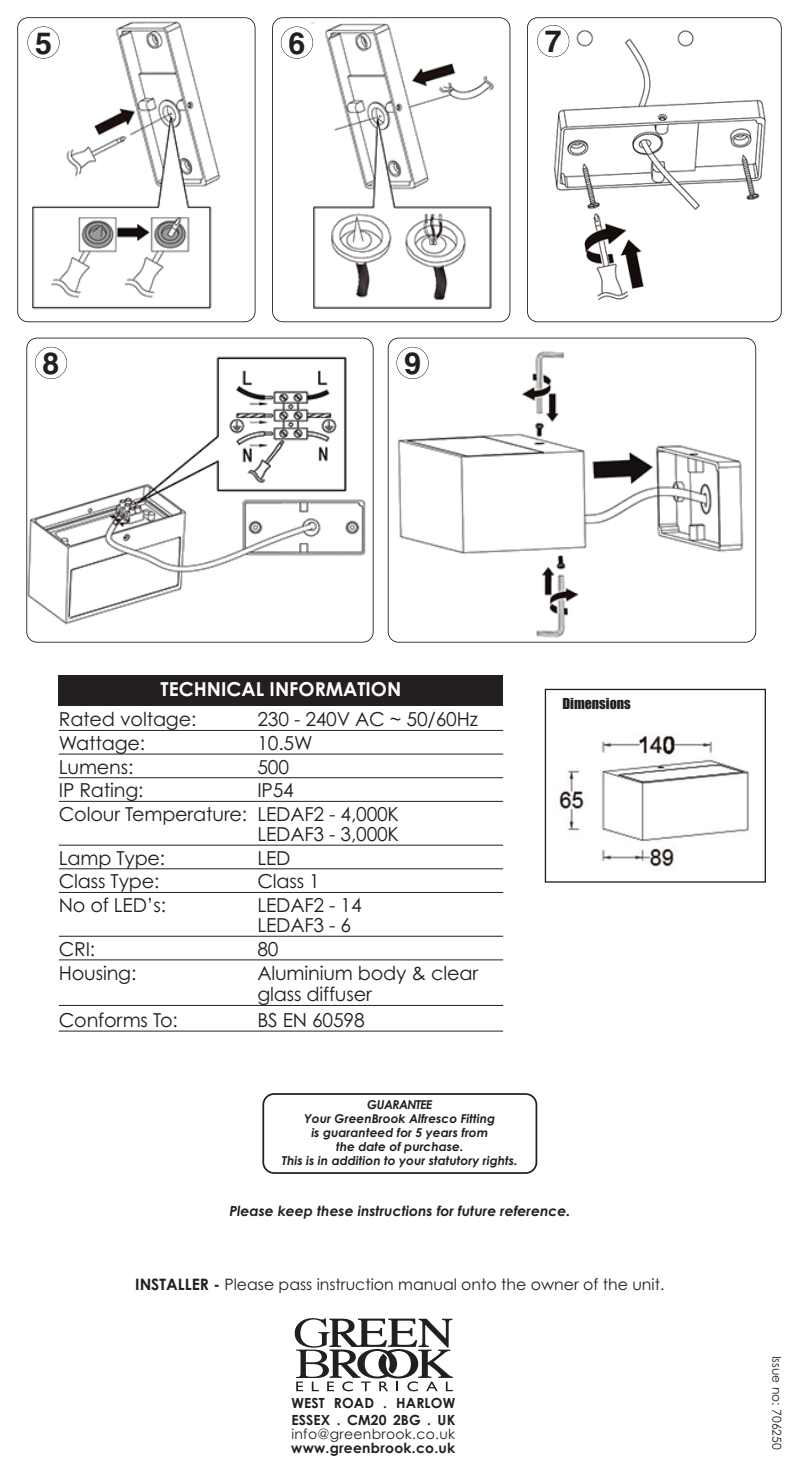
<style>
.page{position:relative;width:799px;height:1479px;background:#fff}
.page>*{position:absolute;margin:0;border:0;box-sizing:border-box;transform-origin:0 0}
.t1{font:700 30.45px "Helvetica";color:#231f20}
.t2{font:19.25px/23.6px "Century Gothic";letter-spacing:-.01em;color:#231f20}
.t3{font:700 19.25px "Century Gothic";color:#fff}
.t4{font:15.75px "Century Gothic";color:#231f20}
.t5{font:700 14px/17.2px "Century Gothic";letter-spacing:.01em;color:#231f20}
.t6{font:italic 700 14px "Century Gothic";color:#231f20}
.t7{font:14px "Century Gothic";letter-spacing:.025em;color:#231f20}
.t8{font:14px "Impact";color:#231f20}
.t9{font:italic 700 12.25px/13.8px "Century Gothic";color:#231f20;text-align:center}
.t10{font:12.25px "Century Gothic";color:#231f20}
.s1{font-weight:700}
</style>
<div class="page">
<div style="left:59px;top:674px;width:444px;height:31px;background:#231f20"></div>
<hr style="left:59px;top:730px;width:444px;height:1px;background:#231f20">
<hr style="left:59px;top:753px;width:444px;height:1px;background:#231f20">
<hr style="left:59px;top:777px;width:444px;height:1px;background:#231f20">
<hr style="left:59px;top:801px;width:444px;height:1px;background:#231f20">
<hr style="left:59px;top:844px;width:444px;height:1px;background:#231f20">
<hr style="left:59px;top:868px;width:444px;height:1px;background:#231f20">
<hr style="left:59px;top:892px;width:444px;height:1px;background:#231f20">
<hr style="left:59px;top:935px;width:444px;height:1px;background:#231f20">
<hr style="left:59px;top:959px;width:444px;height:1px;background:#231f20">
<hr style="left:59px;top:1004px;width:444px;height:1px;background:#231f20">
<hr style="left:59px;top:1030px;width:444px;height:1px;background:#231f20">
<svg style="left:295px;top:1318px;width:158px;height:72px"></svg>
<svg style="left:262px;top:1093px;width:275px;height:80px"></svg>
<img style="left:559px;top:735px;width:190px;height:132px">
<div style="left:544px;top:688px;width:221px;height:194px;border:1px solid #231f20"></div>
<img style="left:28px;top:18px;width:226px;height:292px">
<div style="left:17px;top:17px;width:238px;height:305px;border:2px solid #231f20;border-radius:11px"></div>
<img style="left:273px;top:18px;width:236px;height:300px">
<div style="left:272px;top:17px;width:238px;height:305px;border:2px solid #231f20;border-radius:11px"></div>
<div style="left:281px;top:26px;width:32px;height:33px;border:1px solid #231f20;border-radius:50%"></div>
<img style="left:537px;top:18px;width:243px;height:283px">
<div style="left:527px;top:17px;width:254px;height:305px;border:2px solid #231f20;border-radius:11px"></div>
<div style="left:27px;top:26px;width:33px;height:33px;border:1px solid #231f20;border-radius:50%"></div>
<div style="left:537px;top:25px;width:32px;height:32px;border:1px solid #231f20;border-radius:50%"></div>
<img style="left:29px;top:352px;width:337px;height:273px">
<div style="left:26px;top:337px;width:347px;height:305px;border:2px solid #231f20;border-radius:11px"></div>
<img style="left:388px;top:338px;width:367px;height:303px;border-radius:10px">
<div style="left:387px;top:337px;width:369px;height:305px;border:2px solid #231f20;border-radius:11px"></div>
<div style="left:396px;top:347px;width:32px;height:32px;border:1px solid #231f20;border-radius:50%"></div>
<div style="left:35px;top:347px;width:32px;height:32px;border:1px solid #231f20;border-radius:50%"></div>
<h1 class="t1" style="left:35px;top:25px;width:18px">5</h1>
<h1 class="t1" style="left:288px;top:25px;width:18px">6</h1>
<h1 class="t1" style="left:544px;top:24px;width:18px">7</h1>
<h1 class="t1" style="left:43px;top:345px;width:18px">8</h1>
<h1 class="t1" style="left:404px;top:345px;width:18px">9</h1>
<p class="t3" style="left:161px;top:678px;width:242px">TECHNICAL INFORMATION</p>
<p class="t2" style="left:59px;top:708px;width:139px">Rated voltage:</p>
<p class="t2" style="left:257px;top:708px;width:222px">230 - 240V AC ~ 50/60Hz</p>
<p class="t2" style="left:59px;top:731px;width:88px">Wattage:</p>
<p class="t2" style="left:257px;top:731px;width:57px">10.5W</p>
<p class="t2" style="left:59px;top:755px;width:76px">Lumens:</p>
<p class="t2" style="left:257px;top:755px;width:33px">500</p>
<p class="t2" style="left:59px;top:778px;width:86px">IP Rating:</p>
<p class="t2" style="left:59px;top:778px;width:341px;text-indent:198px">IP54<br>Colour Temperature: LEDAF2 - 4,000K</p>
<p class="t2" style="left:257px;top:822px;width:143px">LEDAF3 - 3,000K</p>
<p class="t2" style="left:59px;top:846px;width:108px">Lamp Type:</p>
<p class="t2" style="left:257px;top:846px;width:35px">LED</p>
<p class="t2" style="left:59px;top:869px;width:102px">Class Type:</p>
<p class="t2" style="left:257px;top:869px;width:64px">Class 1</p>
<p class="t2" style="left:59px;top:893px;width:109px">No of LED’s:</p>
<p class="t2" style="left:257px;top:895px;width:106px;line-height:20.1px">LEDAF2 - 14<br>LEDAF3 - 6</p>
<p class="t2" style="left:59px;top:937px;width:38px">CRI:</p>
<p class="t2" style="left:257px;top:937px;width:23px">80</p>
<p class="t2" style="left:59px;top:960px;width:79px">Housing:</p>
<p class="t2" style="left:257px;top:961px;width:222px;line-height:21.9px">Aluminium body &amp; clear glass diffuser</p>
<p class="t2" style="left:59px;top:1008px;width:120px">Conforms To:</p>
<p class="t2" style="left:257px;top:1008px;width:109px">BS EN 60598</p>
<p class="t9" style="left:282px;top:1097px;width:237px">GUARANTEE<br>Your GreenBrook Alfresco Fitting<br>is guaranteed for 5 years from<br>the date of purchase.<br>This is in addition to your statutory rights.</p>
<p class="t8" style="left:562px;top:696px;width:70px">Dimensions</p>
<p class="t6" style="left:229px;top:1202px;width:342px">Please keep these instructions for future reference.</p>
<p class="t4" style="left:135px;top:1275px;width:530px"><span class="s1">INSTALLER -</span> Please pass instruction manual onto the owner of the unit.</p>
<p class="t5" style="left:291px;top:1393px;width:165px">WEST ROAD . HARLOW<br>ESSEX . CM20 2BG . UK</p>
<p class="t7" style="left:291px;top:1425px;width:165px">info@greenbrook.co.uk</p>
<p class="t5" style="left:291px;top:1438px;width:165px">www.greenbrook.co.uk</p>
<p class="t10" style="left:783px;top:1355px;width:96px;rotate:90deg">Issue no: 706250</p>
</div>
